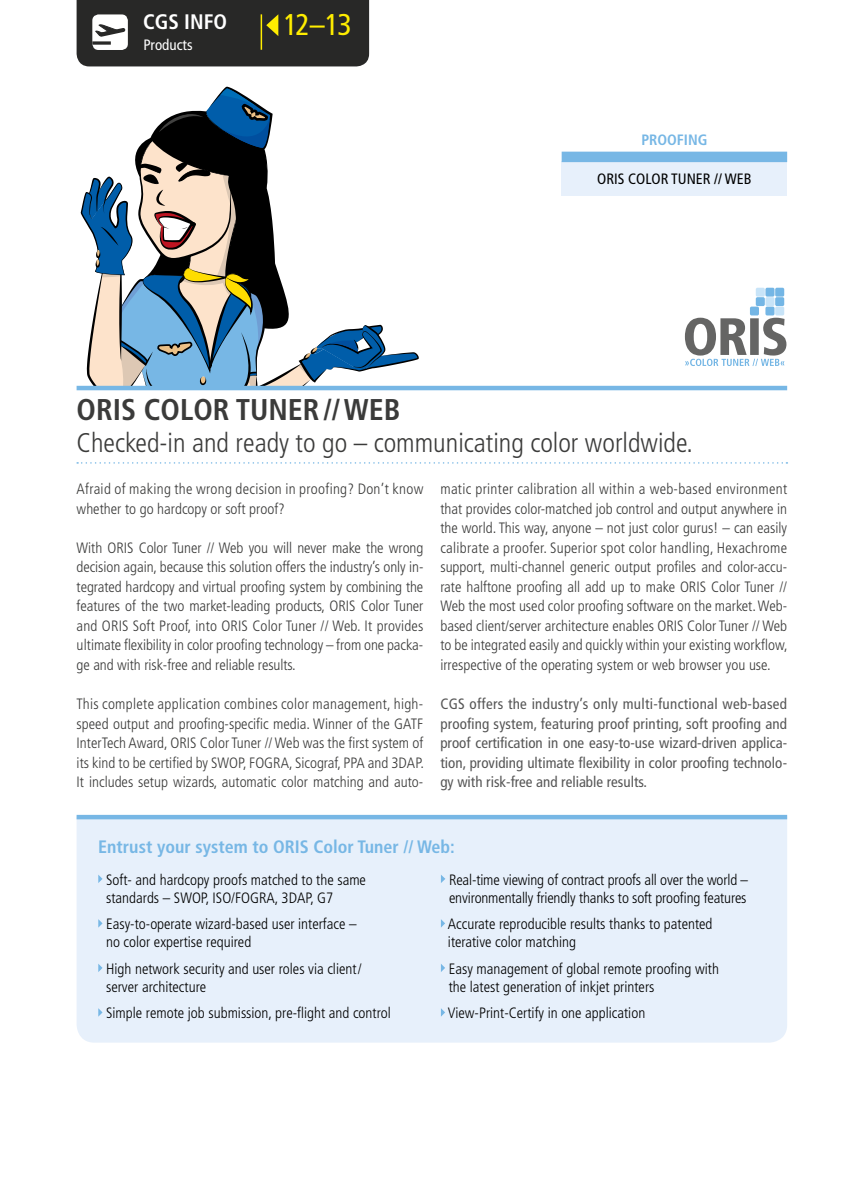
<style>
.page{position:relative;width:851px;height:1191px;background:#fff}
.page>*{position:absolute;margin:0;border:0;box-sizing:border-box;transform-origin:0 0}
.t1{font:700 condensed 30px "Frutiger";color:#3b3b3a}
.t2{font:condensed 30px "Frutiger";color:#ffed00}
.t3{font:300 condensed 27px "Frutiger";color:#3b3b3a}
.t4{font:700 condensed 21px "Frutiger";color:#fff}
.t5{font:700 condensed 18px "Frutiger";color:#77b7e5}
.t6{font:300 condensed 15px/19.5px "Frutiger";color:#3b3b3a;text-align:justify}
.t7{font:300 condensed 15px/18px "Frutiger";color:#000}
.t8{font:condensed 15px/19.5px "Frutiger";color:#565656;text-align:justify}
.t9{font:300 condensed 15px/19.5px "Frutiger";letter-spacing:.02em;color:#3b3b3a}
.t10{font:condensed 15px "Frutiger";color:#000}
.t11{font:700 condensed 15px "Frutiger";color:#77b7e5}
.t12{font:condensed 15px "Frutiger";color:#fff}
</style>
<div class="page">
<svg style="left:81px;top:87px;width:337px;height:299px"></svg>
<div style="left:77px;top:819px;width:710px;height:223px;background:#e7f0fb"></div>
<svg style="left:98px;top:874px;width:4px;height:9px"></svg>
<svg style="left:98px;top:919px;width:4px;height:8px"></svg>
<svg style="left:98px;top:963px;width:4px;height:9px"></svg>
<svg style="left:98px;top:1008px;width:4px;height:8px"></svg>
<svg style="left:441px;top:874px;width:4px;height:9px"></svg>
<svg style="left:441px;top:919px;width:4px;height:8px"></svg>
<svg style="left:441px;top:963px;width:4px;height:9px"></svg>
<svg style="left:441px;top:1008px;width:4px;height:8px"></svg>
<div style="left:749px;top:306px;width:9px;height:9px;background:#74b6e5;border-radius:2px"></div>
<div style="left:765px;top:306px;width:9px;height:9px;background:#74b6e5;border-radius:2px"></div>
<div style="left:775px;top:306px;width:9px;height:9px;background:#c8e4f8;border-radius:2px"></div>
<div style="left:755px;top:297px;width:9px;height:9px;background:#74b6e5;border-radius:2px"></div>
<div style="left:765px;top:297px;width:9px;height:9px;background:#c8e4f8;border-radius:2px"></div>
<div style="left:775px;top:297px;width:9px;height:9px;background:#74b6e5;border-radius:2px"></div>
<div style="left:755px;top:288px;width:9px;height:9px;background:#c8e4f8;border-radius:2px"></div>
<div style="left:765px;top:288px;width:9px;height:9px;background:#74b6e5;border-radius:2px"></div>
<div style="left:775px;top:288px;width:9px;height:9px;background:#74b6e5;border-radius:2px"></div>
<svg style="left:684px;top:318px;width:102px;height:48px"></svg>
<svg style="left:77px;top:462px;width:710px;height:1px"></svg>
<hr style="left:77px;top:386px;width:710px;height:4px;background:#77b7e5">
<hr style="left:77px;top:815px;width:710px;height:4px;background:#77b7e5">
<div style="left:561px;top:162px;width:226px;height:34px;background:#e7f0fb"></div>
<div style="left:561px;top:152px;width:226px;height:10px;background:#77b7e5"></div>
<svg style="left:77px;top:0;width:292px;height:66px;background:#373632"></svg>
<h3 class="t4" style="left:143px;top:9px;width:86px">CGS INFO</h3>
<h1 class="t2" style="left:283px;top:7px;width:70px">12–13</h1>
<p class="t12" style="left:143px;top:36px;width:51px">Products</p>
<p class="t11" style="left:641px;top:131px;width:17px">Proofing</p>
<p class="t10" style="left:597px;top:170px;width:154px">Oris color tuner // web</p>
<h1 class="t1" style="left:77px;top:391px;width:85px">Oris color</h1>
<h1 class="t1" style="left:236px;top:391px;width:166px">tuner //WEB</h1>
<h2 class="t3" style="left:77px;top:427px;width:618px">Checked-in and ready to go – communicating color worldwide.</h2>
<p class="t9" style="left:77px;top:480px;width:348px">Afraid of making the wrong decision in proofing? Don’t know whether to go hardcopy or soft proof?</p>
<p class="t6" style="left:77px;top:538px;width:348px">With ORIS Color Tuner // Web you will never make the wrong decision again, because this solution offers the industry’s only in&shy;tegrated hardcopy and virtual proofing system by combining the features of the two market-leading products, ORIS Color Tuner and ORIS Soft Proof, into ORIS Color Tuner // Web. It provides ultimate flexibility in color proofing technology – from one packa&shy;ge and with risk-free and reliable results.</p>
<p class="t6" style="left:77px;top:694px;width:349px">This complete application combines color management, high&shy;speed output and proofing-specific media. Winner of the GATF InterTech Award, ORIS Color Tuner // Web was the first system of its kind to be certified by SWOP, FOGRA, Sicograf, PPA and 3DAP.<br>It includes setup wizards, automatic color matching and auto-</p>
<p class="t6" style="left:440px;top:480px;width:349px">matic printer calibration all within a web-based environment that provides color-matched job control and output anywhere in the world. This way, anyone – not just color gurus! – can easily calibrate a proofer. Superior spot color handling, Hexachrome support, multi-channel generic output profiles and color-accu&shy;rate halftone proofing all add up to make ORIS Color Tuner // Web the most used color proofing software on the market. Web&shy;based client/server architecture enables ORIS Color Tuner // Web to be integrated easily and quickly within your existing workflow, irrespective of the operating system or web browser you use.</p>
<p class="t8" style="left:440px;top:694px;width:348px">CGS offers the industry’s only multi-functional web-based proofing system, featuring proof printing, soft proofing and proof certification in one easy-to-use wizard-driven applica&shy;tion, providing ultimate flexibility in color proofing technolo&shy;gy with risk-free and reliable results.</p>
<p class="t5" style="left:98px;top:836px;width:358px">Entrust your system to ORIS Color Tuner // Web:</p>
<p class="t7" style="left:106px;top:870px;width:261px">Soft- and hardcopy proofs matched to the same standards – SWOP, ISO/FOGRA, 3DAP, G7</p>
<p class="t7" style="left:106px;top:915px;width:252px">Easy-to-operate wizard-based user interface – no color expertise required</p>
<p class="t7" style="left:106px;top:959px;width:257px">High network security and user roles via client/ server architecture</p>
<p class="t7" style="left:106px;top:1004px;width:286px">Simple remote job submission, pre-flight and control</p>
<p class="t7" style="left:449px;top:870px;width:300px">Real-time viewing of contract proofs all over the world – environmentally friendly thanks to soft proofing features</p>
<p class="t7" style="left:448px;top:915px;width:266px">Accurate reproducible results thanks to patented iterative color matching</p>
<p class="t7" style="left:448px;top:959px;width:272px">Easy management of global remote proofing with the latest generation of inkjet printers</p>
<p class="t7" style="left:448px;top:1004px;width:199px">View-Print-Certify in one application</p>
</div>
